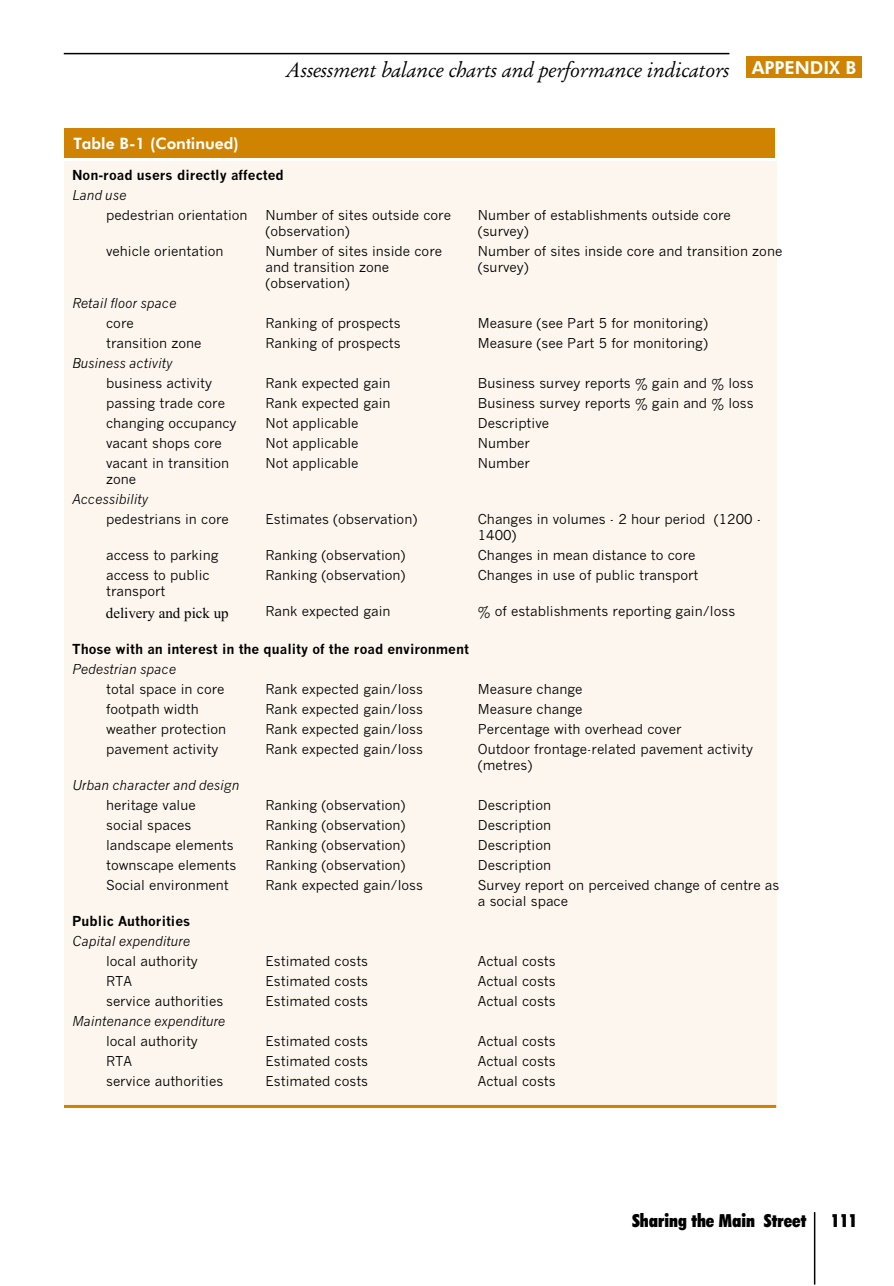
<style>
.page{position:relative;width:894px;height:1286px;background:#fff}
.page>*{position:absolute;margin:0;border:0;box-sizing:border-box;transform-origin:0 0}
.t1{font:italic 21px "Garamond";color:#000}
.t2{font:18px "Futura X Blk Cn BT";color:#000}
.t3{font:15.75px "Futura Hv BT";color:#fff}
.t4{font:15px "Times New Roman";color:#000}
.t5{font:13.5px/16.2px "News Gothic";color:#000}
.t6{font:italic 13.5px "News Gothic";color:#000}
.t7{font:700 13.5px "News Gothic";color:#000}
</style>
<div class="page">
<div style="left:746px;top:56px;width:116px;height:22px;background:#d08300"></div>
<hr style="left:64px;top:53px;width:665px;height:1px;background:#000">
<div style="left:64px;top:128px;width:711px;height:29px;background:#d08300"></div>
<div style="left:64px;top:162px;width:712px;height:946px;background:#fdf6ee"></div>
<hr style="left:64px;top:1105px;width:712px;height:3px;background:#d08300">
<hr style="left:814px;top:1212px;width:1px;height:72px;background:#000">
<h1 class="t1" style="left:286px;top:63px;width:572px">Assessment balance charts and performance indicators <sup>APPENDIX</sup> <sup>B</sup></h1>
<p class="t3" style="left:73px;top:138px;width:167px">Table B-1 (Continued)</p>
<p class="t7" style="left:72px;top:170px;width:213px">Non-road users directly affected</p>
<p class="t6" style="left:72px;top:190px;width:56px">Land use</p>
<p class="t5" style="left:106px;top:208px;width:143px">pedestrian orientation</p>
<p class="t5" style="left:266px;top:208px;width:187px">Number of sites outside core (observation)</p>
<p class="t5" style="left:478px;top:208px;width:255px">Number of establishments outside core (survey)</p>
<p class="t5" style="left:106px;top:244px;width:119px">vehicle orientation</p>
<p class="t5" style="left:266px;top:244px;width:178px">Number of sites inside core and transition zone (observation)</p>
<p class="t5" style="left:478px;top:244px;width:306px">Number of sites inside core and transition zone (survey)</p>
<p class="t6" style="left:72px;top:298px;width:106px">Retail floor space</p>
<p class="t5" style="left:106px;top:316px;width:29px">core</p>
<p class="t5" style="left:266px;top:316px;width:137px">Ranking of prospects</p>
<p class="t5" style="left:478px;top:316px;width:232px">Measure (see Part 5 for monitoring)</p>
<p class="t5" style="left:106px;top:336px;width:97px">transition zone</p>
<p class="t5" style="left:266px;top:336px;width:137px">Ranking of prospects</p>
<p class="t5" style="left:478px;top:336px;width:232px">Measure (see Part 5 for monitoring)</p>
<p class="t6" style="left:72px;top:358px;width:102px">Business activity</p>
<p class="t5" style="left:106px;top:376px;width:107px">business activity</p>
<p class="t5" style="left:266px;top:376px;width:127px">Rank expected gain</p>
<p class="t5" style="left:478px;top:376px;width:277px">Business survey reports % gain and % loss</p>
<p class="t5" style="left:106px;top:396px;width:121px">passing trade core</p>
<p class="t5" style="left:266px;top:396px;width:127px">Rank expected gain</p>
<p class="t5" style="left:478px;top:396px;width:277px">Business survey reports % gain and % loss</p>
<p class="t5" style="left:106px;top:416px;width:132px">changing occupancy</p>
<p class="t5" style="left:266px;top:416px;width:95px">Not applicable</p>
<p class="t5" style="left:478px;top:416px;width:73px">Descriptive</p>
<p class="t5" style="left:106px;top:436px;width:117px">vacant shops core</p>
<p class="t5" style="left:266px;top:436px;width:95px">Not applicable</p>
<p class="t5" style="left:478px;top:436px;width:54px">Number</p>
<p class="t5" style="left:106px;top:456px;width:125px">vacant in transition zone</p>
<p class="t5" style="left:266px;top:456px;width:95px">Not applicable</p>
<p class="t5" style="left:478px;top:456px;width:54px">Number</p>
<p class="t6" style="left:72px;top:494px;width:78px">Accessibility</p>
<p class="t5" style="left:106px;top:512px;width:124px">pedestrians in core</p>
<p class="t5" style="left:266px;top:512px;width:153px">Estimates (observation)</p>
<p class="t5" style="left:478px;top:512px;width:285px">Changes in volumes - 2 hour period (1200 -<br>1400)</p>
<p class="t5" style="left:106px;top:548px;width:114px">access to parking</p>
<p class="t5" style="left:266px;top:548px;width:141px">Ranking (observation)</p>
<p class="t5" style="left:478px;top:548px;width:219px">Changes in mean distance to core</p>
<p class="t5" style="left:106px;top:568px;width:105px">access to public transport</p>
<p class="t5" style="left:266px;top:568px;width:141px">Ranking (observation)</p>
<p class="t5" style="left:478px;top:568px;width:222px">Changes in use of public transport</p>
<p class="t4" style="left:106px;top:608px;width:124px">delivery and pick up</p>
<p class="t5" style="left:266px;top:604px;width:127px">Rank expected gain</p>
<p class="t5" style="left:478px;top:604px;width:259px">% of establishments reporting gain/loss</p>
<p class="t7" style="left:72px;top:644px;width:398px">Those with an interest in the quality of the road environment</p>
<p class="t6" style="left:72px;top:664px;width:105px">Pedestrian space</p>
<p class="t5" style="left:106px;top:682px;width:120px">total space in core</p>
<p class="t5" style="left:266px;top:682px;width:159px">Rank expected gain/loss</p>
<p class="t5" style="left:478px;top:682px;width:106px">Measure change</p>
<p class="t5" style="left:106px;top:702px;width:94px">footpath width</p>
<p class="t5" style="left:266px;top:702px;width:159px">Rank expected gain/loss</p>
<p class="t5" style="left:478px;top:702px;width:106px">Measure change</p>
<p class="t5" style="left:106px;top:722px;width:122px">weather protection</p>
<p class="t5" style="left:266px;top:722px;width:159px">Rank expected gain/loss</p>
<p class="t5" style="left:478px;top:722px;width:205px">Percentage with overhead cover</p>
<p class="t5" style="left:106px;top:742px;width:114px">pavement activity</p>
<p class="t5" style="left:266px;top:742px;width:159px">Rank expected gain/loss</p>
<p class="t5" style="left:478px;top:742px;width:277px">Outdoor frontage-related pavement activity (metres)</p>
<p class="t6" style="left:72px;top:780px;width:169px">Urban character and design</p>
<p class="t5" style="left:106px;top:798px;width:91px">heritage value</p>
<p class="t5" style="left:266px;top:798px;width:141px">Ranking (observation)</p>
<p class="t5" style="left:478px;top:798px;width:75px">Description</p>
<p class="t5" style="left:106px;top:818px;width:87px">social spaces</p>
<p class="t5" style="left:266px;top:818px;width:141px">Ranking (observation)</p>
<p class="t5" style="left:478px;top:818px;width:75px">Description</p>
<p class="t5" style="left:106px;top:838px;width:129px">landscape elements</p>
<p class="t5" style="left:266px;top:838px;width:141px">Ranking (observation)</p>
<p class="t5" style="left:478px;top:838px;width:75px">Description</p>
<p class="t5" style="left:106px;top:858px;width:132px">townscape elements</p>
<p class="t5" style="left:266px;top:858px;width:141px">Ranking (observation)</p>
<p class="t5" style="left:478px;top:858px;width:75px">Description</p>
<p class="t5" style="left:106px;top:878px;width:124px">Social environment</p>
<p class="t5" style="left:266px;top:878px;width:159px">Rank expected gain/loss</p>
<p class="t5" style="left:478px;top:878px;width:303px">Survey report on perceived change of centre as a social space</p>
<p class="t7" style="left:72px;top:916px;width:120px">Public Authorities</p>
<p class="t6" style="left:72px;top:936px;width:120px">Capital expenditure</p>
<p class="t5" style="left:106px;top:954px;width:93px">local authority</p>
<p class="t5" style="left:266px;top:954px;width:104px">Estimated costs</p>
<p class="t5" style="left:478px;top:954px;width:79px">Actual costs</p>
<p class="t5" style="left:106px;top:974px;width:28px">RTA</p>
<p class="t5" style="left:266px;top:974px;width:104px">Estimated costs</p>
<p class="t5" style="left:478px;top:974px;width:79px">Actual costs</p>
<p class="t5" style="left:106px;top:994px;width:119px">service authorities</p>
<p class="t5" style="left:266px;top:994px;width:104px">Estimated costs</p>
<p class="t5" style="left:478px;top:994px;width:79px">Actual costs</p>
<p class="t6" style="left:72px;top:1016px;width:155px">Maintenance expenditure</p>
<p class="t5" style="left:106px;top:1034px;width:93px">local authority</p>
<p class="t5" style="left:266px;top:1034px;width:104px">Estimated costs</p>
<p class="t5" style="left:478px;top:1034px;width:79px">Actual costs</p>
<p class="t5" style="left:106px;top:1054px;width:28px">RTA</p>
<p class="t5" style="left:266px;top:1054px;width:104px">Estimated costs</p>
<p class="t5" style="left:478px;top:1054px;width:79px">Actual costs</p>
<p class="t5" style="left:106px;top:1074px;width:119px">service authorities</p>
<p class="t5" style="left:266px;top:1074px;width:104px">Estimated costs</p>
<p class="t5" style="left:478px;top:1074px;width:79px">Actual costs</p>
<h2 class="t2" style="left:632px;top:1213px;width:176px">Sharing the Main Street</h2>
<h2 class="t2" style="left:831px;top:1213px;width:28px">111</h2>
</div>
